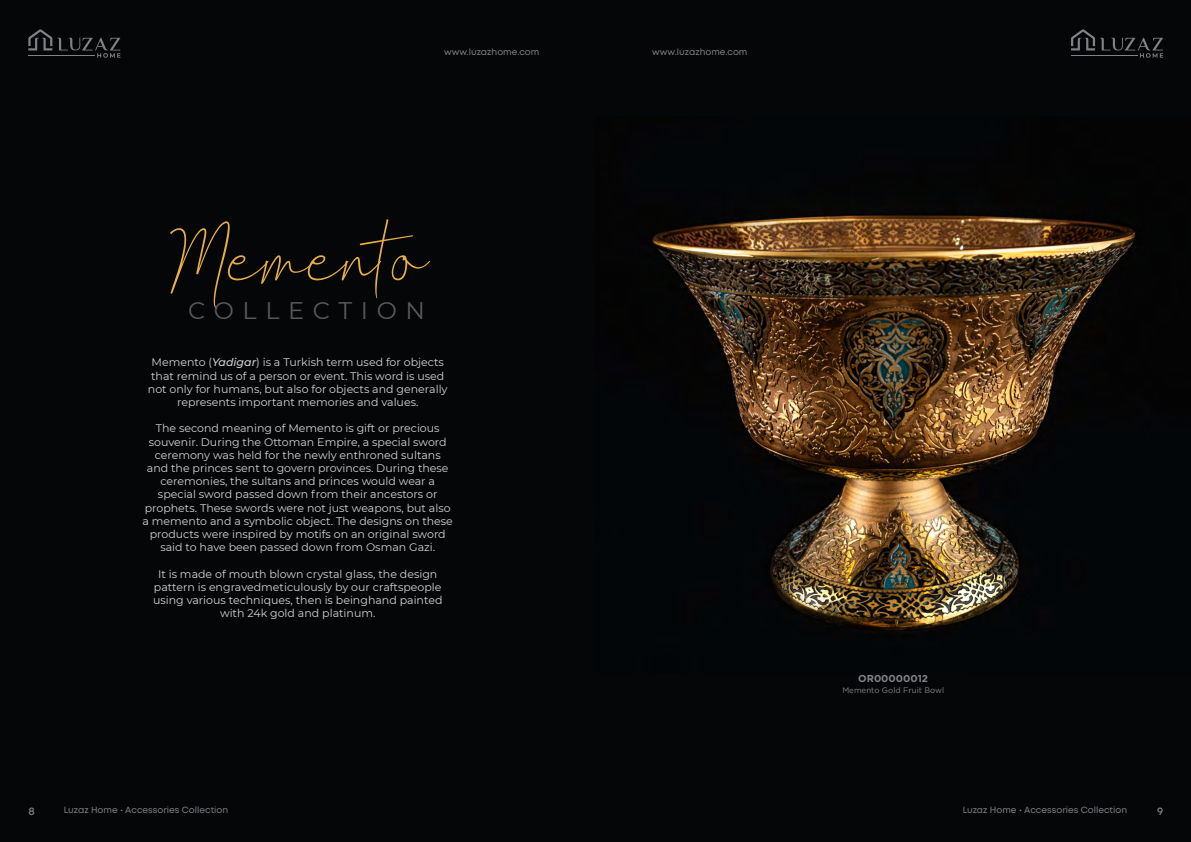
<style>
.page{position:relative;width:1191px;height:842px;background:#050608}
.page>*{position:absolute;margin:0;border:0;box-sizing:border-box;transform-origin:0 0}
.t1{font:85.7px "Ametha";letter-spacing:-.02em;color:#e8af44}
.t2{font:24px "Montserrat";letter-spacing:.36em;color:#58595b}
.t3{font:11px/13.2px "Montserrat";color:#d1d3d4;text-align:center}
.t4{font:600 11px "Mont";color:#808285}
.t5{font:700 10px "Gotham";color:#808285}
.t6{font:9px "Mont";color:#808285}
.t7{font:8px "Gotham";color:#808285}
.s1{font-weight:500;font-style:italic}
</style>
<div class="page">
<svg style="left:28px;top:29px;width:92px;height:29px"></svg>
<hr style="left:28px;top:55px;width:67px;height:1px;background:#808285">
<svg style="left:1071px;top:29px;width:92px;height:29px"></svg>
<hr style="left:1071px;top:55px;width:66px;height:1px;background:#808285">
<img style="left:652px;top:215px;width:483px;height:416px">
<p class="t6" style="left:444px;top:46px;width:97px">www.luzazhome.com</p>
<p class="t6" style="left:652px;top:46px;width:97px">www.luzazhome.com</p>
<h1 class="t1" style="left:166px;top:208px;width:264px">Memento</h1>
<h2 class="t2" style="left:188px;top:294px;width:238px">COLLECTION</h2>
<p class="t3" style="left:148px;top:356px;width:301px">Memento (<span class="s1">Yadigar</span>) is a Turkish term used for objects that remind us of a person or event. This word is used not only for humans, but also for objects and generally represents important memories and values.</p>
<p class="t3" style="left:142px;top:422px;width:312px">The second meaning of Memento is gift or precious souvenir. During the Ottoman Empire, a special sword ceremony was held for the newly enthroned sultans<br>and the princes sent to govern provinces. During these ceremonies, the sultans and princes would wear a special sword passed down from their ancestors or prophets. These swords were not just weapons, but also a memento and a symbolic object. The designs on these products were inspired by motifs on an original sword said to have been passed down from Osman Gazi.</p>
<p class="t3" style="left:153px;top:567px;width:291px">It is made of mouth blown crystal glass, the design pattern is engravedmeticulously by our craftspeople using various techniques, then is beinghand painted with 24k gold and platinum.</p>
<p class="t5" style="left:858px;top:673px;width:71px">OR00000012</p>
<p class="t7" style="left:842px;top:686px;width:103px">Memento Gold Fruit Bowl</p>
<p class="t4" style="left:28px;top:803px;width:8px">8</p>
<p class="t6" style="left:64px;top:804px;width:166px">Luzaz Home • Accessories Collection</p>
<p class="t6" style="left:962px;top:804px;width:166px">Luzaz Home • Accessories Collection</p>
<p class="t4" style="left:1157px;top:803px;width:8px">9</p>
</div>
